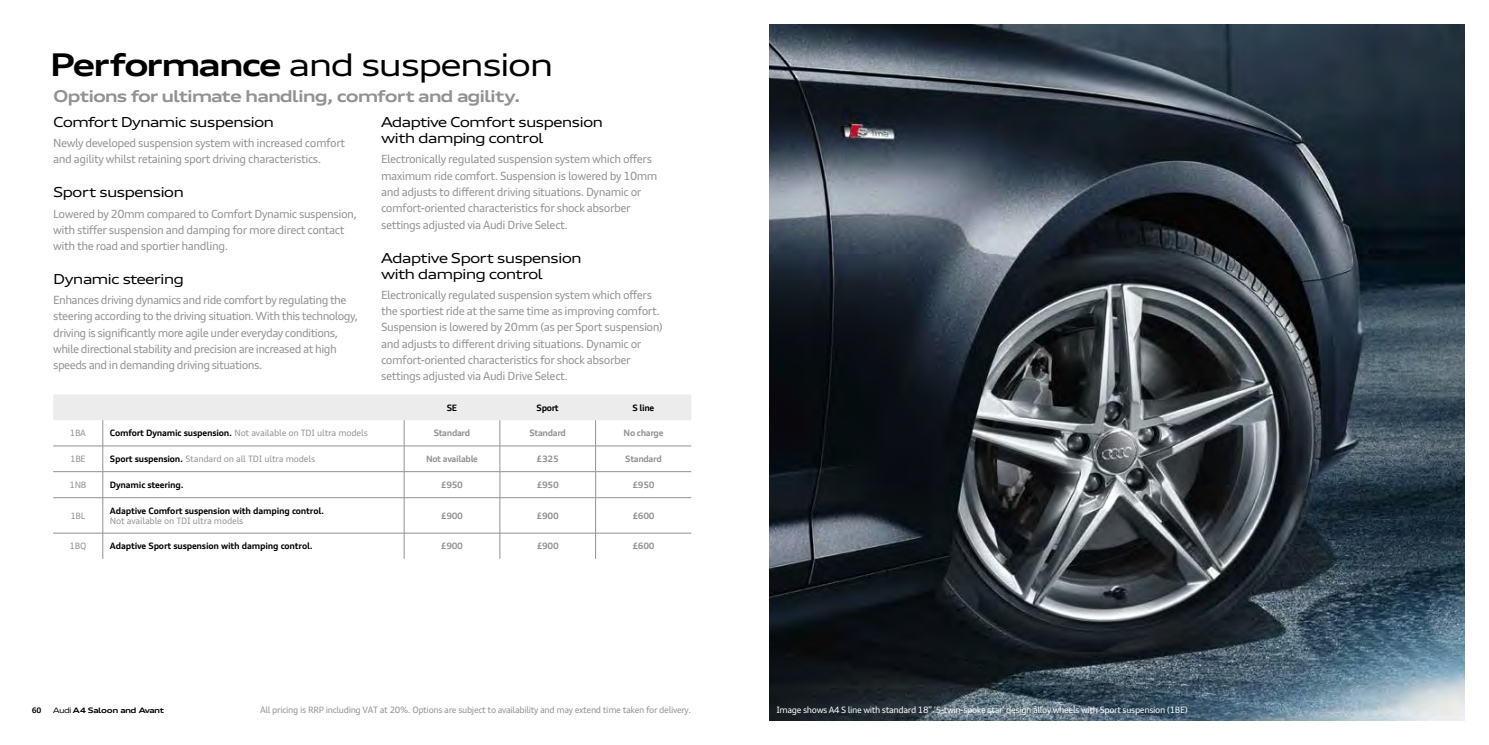
<style>
.page{position:relative;width:1489px;height:745px;background:#fff}
.page>*{position:absolute;margin:0;border:0;box-sizing:border-box;transform-origin:0 0}
.t1{font:expanded 31.25px "Audi Type";letter-spacing:-.07em;color:#000}
.t2{font:700 expanded 16.25px "Audi Type";letter-spacing:-.07em;color:#919292}
.t3{font:expanded 13.75px/16.2px "Audi Type";letter-spacing:-.07em;color:#000}
.t4{font:11.25px/16.2px "Audi Type";letter-spacing:-.04em;color:#919292}
.t5{font:8.75px "Audi Type";letter-spacing:-.02em;color:#919292}
.t6{font:700 8.75px "Audi Type";letter-spacing:-.02em;color:#000}
.t7{font:8.75px "Audi Type";letter-spacing:-.04em;color:#919292}
.t8{font:8.75px "Audi Type";letter-spacing:-.04em;color:#fff}
.t9{font:700 8.75px "Audi Type";letter-spacing:-.04em;color:#919292}
.t10{font:700 expanded 7.5px "Audi Type";letter-spacing:-.045em;color:#000}
.t11{font:700 7.5px "Audi Type";color:#000}
.s1{font-weight:700}
.s2{font-weight:700;color:#000}
.s3{font-weight:400}
</style>
<div class="page">
<img style="left:769px;top:25px;width:694px;height:694px">
<hr style="left:53px;top:497px;width:50px;height:1px;background:#919292">
<hr style="left:103px;top:497px;width:301px;height:1px;background:#919292">
<hr style="left:103px;top:497px;width:1px;height:35px;background:#919292">
<hr style="left:404px;top:497px;width:96px;height:1px;background:#919292">
<hr style="left:404px;top:497px;width:1px;height:35px;background:#919292">
<hr style="left:500px;top:497px;width:95px;height:1px;background:#919292">
<hr style="left:499px;top:497px;width:1px;height:35px;background:#919292">
<hr style="left:595px;top:497px;width:96px;height:1px;background:#919292">
<hr style="left:595px;top:497px;width:1px;height:35px;background:#919292">
<hr style="left:53px;top:532px;width:50px;height:1px;background:#919292">
<hr style="left:103px;top:532px;width:301px;height:1px;background:#919292">
<svg style="left:103px;top:533px;width:1px;height:25px"></svg>
<hr style="left:404px;top:532px;width:96px;height:1px;background:#919292">
<svg style="left:404px;top:533px;width:1px;height:25px"></svg>
<hr style="left:500px;top:532px;width:95px;height:1px;background:#919292">
<svg style="left:499px;top:533px;width:1px;height:25px"></svg>
<hr style="left:595px;top:532px;width:96px;height:1px;background:#919292">
<svg style="left:595px;top:533px;width:1px;height:25px"></svg>
<svg style="left:53px;top:395px;width:638px;height:102px"></svg>
<h1 class="t1" style="left:50px;top:44px;width:505px"><span class="s1">Performance</span> and suspension</h1>
<h2 class="t2" style="left:53px;top:85px;width:468px">Options for ultimate handling, comfort and agility.</h2>
<p class="t3" style="left:53px;top:113px;width:222px">Comfort Dynamic suspension</p>
<p class="t4" style="left:53px;top:135px;width:294px">Newly developed suspension system with increased comfort and agility whilst retaining sport driving characteristics.</p>
<p class="t3" style="left:53px;top:184px;width:132px">Sport suspension</p>
<p class="t4" style="left:53px;top:205px;width:305px">Lowered by 20mm compared to Comfort Dynamic suspension, with stiffer suspension and damping for more direct contact with the road and sportier handling.</p>
<p class="t3" style="left:53px;top:270px;width:132px">Dynamic steering</p>
<p class="t4" style="left:53px;top:291px;width:306px">Enhances driving dynamics and ride comfort by regulating the steering according to the driving situation. With this technology, driving is significantly more agile under everyday conditions, while directional stability and precision are increased at high speeds and in demanding driving situations.</p>
<p class="t3" style="left:381px;top:113px;width:223px">Adaptive Comfort suspension with damping control</p>
<p class="t4" style="left:381px;top:151px;width:278px">Electronically regulated suspension system which offers maximum ride comfort. Suspension is lowered by 10mm and adjusts to different driving situations. Dynamic or comfort-oriented characteristics for shock absorber settings adjusted via Audi Drive Select.</p>
<p class="t3" style="left:381px;top:249px;width:202px">Adaptive Sport suspension with damping control</p>
<p class="t4" style="left:381px;top:286px;width:283px">Electronically regulated suspension system which offers the sportiest ride at the same time as improving comfort.<br>Suspension is lowered by 20mm (as per Sport suspension) and adjusts to different driving situations. Dynamic or comfort-oriented characteristics for shock absorber settings adjusted via Audi Drive Select.</p>
<p class="t6" style="left:447px;top:401px;width:12px">SE</p>
<p class="t6" style="left:536px;top:401px;width:24px">Sport</p>
<p class="t6" style="left:632px;top:401px;width:23px">S line</p>
<p class="t7" style="left:70px;top:427px;width:18px">1BA</p>
<p class="t5" style="left:110px;top:427px;width:259px"><span class="s2">Comfort Dynamic suspension.</span> Not available on TDI ultra models</p>
<p class="t9" style="left:434px;top:427px;width:38px">Standard</p>
<p class="t9" style="left:529px;top:427px;width:38px">Standard</p>
<p class="t9" style="left:623px;top:427px;width:41px">No charge</p>
<p class="t7" style="left:70px;top:453px;width:17px">1BE</p>
<p class="t5" style="left:110px;top:453px;width:207px"><span class="s2">Sport suspension.</span> Standard on all TDI ultra models</p>
<p class="t9" style="left:426px;top:453px;width:53px">Not available</p>
<p class="t9" style="left:536px;top:453px;width:24px">£325</p>
<p class="t9" style="left:625px;top:453px;width:38px">Standard</p>
<p class="t7" style="left:69px;top:479px;width:18px">1N8</p>
<p class="t6" style="left:110px;top:479px;width:75px">Dynamic steering.</p>
<p class="t9" style="left:441px;top:479px;width:24px">£950</p>
<p class="t9" style="left:536px;top:479px;width:24px">£950</p>
<p class="t9" style="left:632px;top:479px;width:24px">£950</p>
<p class="t7" style="left:70px;top:510px;width:16px">1BL</p>
<p class="t6" style="left:110px;top:504px;width:216px">Adaptive Comfort suspension with damping control.</p>
<p class="t5" style="left:110px;top:515px;width:135px">Not available on TDI ultra models</p>
<p class="t9" style="left:441px;top:509px;width:24px">£900</p>
<p class="t9" style="left:536px;top:509px;width:24px">£900</p>
<p class="t9" style="left:632px;top:509px;width:24px">£600</p>
<p class="t7" style="left:70px;top:540px;width:18px">1BQ</p>
<p class="t6" style="left:110px;top:540px;width:204px">Adaptive Sport suspension with damping control.</p>
<p class="t9" style="left:441px;top:540px;width:24px">£900</p>
<p class="t9" style="left:536px;top:540px;width:24px">£900</p>
<p class="t9" style="left:632px;top:540px;width:24px">£600</p>
<p class="t11" style="left:32px;top:705px;width:11px">60</p>
<p class="t10" style="left:53px;top:705px;width:112px"><span class="s3">Audi</span> A4 Saloon and Avant</p>
<p class="t7" style="left:260px;top:704px;width:433px">All pricing is RRP including VAT at 20%. Options are subject to availability and may extend time taken for delivery.</p>
<p class="t8" style="left:776px;top:704px;width:413px">Image shows A4 S line with standard 18” ‘5-twin-spoke star’ design alloy wheels with Sport suspension (1BE)</p>
</div>
